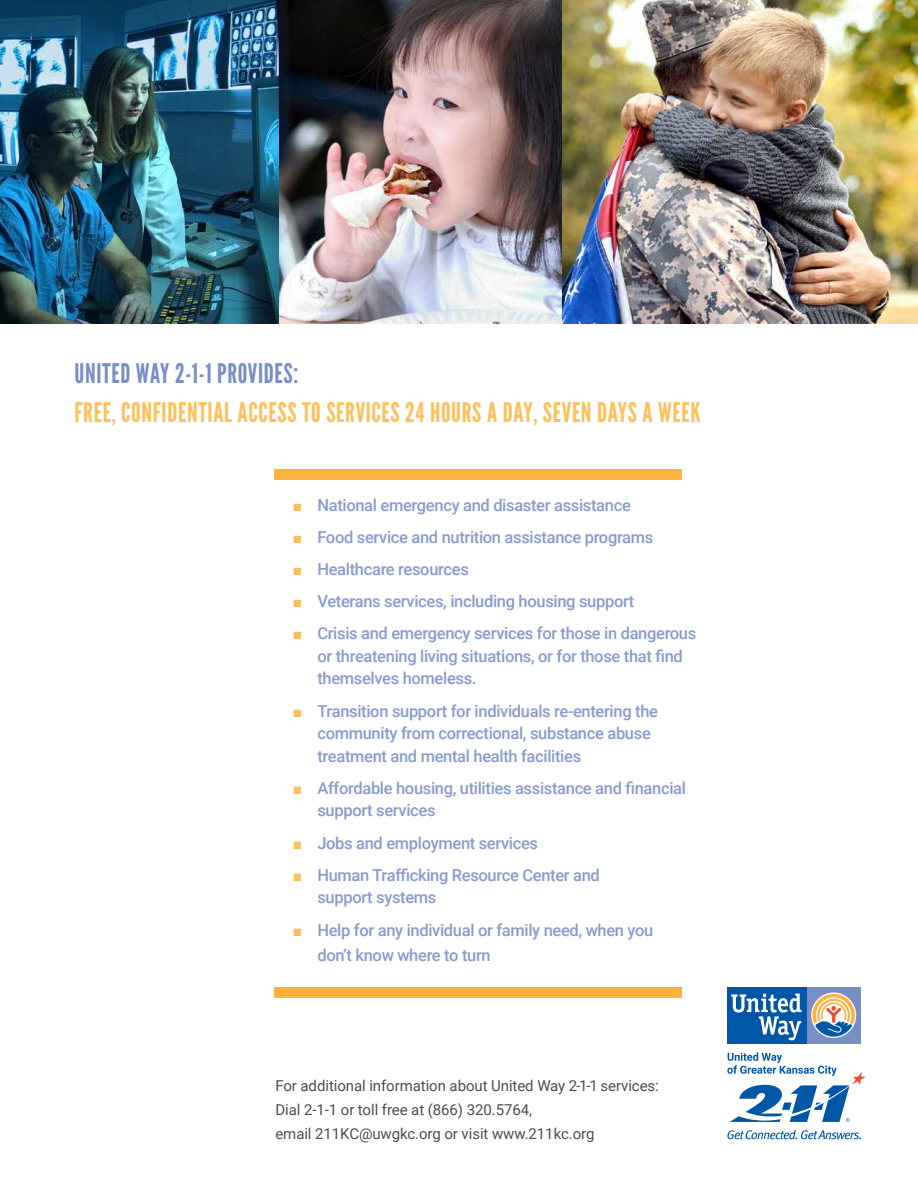
<style>
.page{position:relative;width:918px;height:1188px;background:#fff}
.page>*{position:absolute;margin:0;border:0;box-sizing:border-box;transform-origin:0 0}
.t1{font:27px "League Gothic";letter-spacing:.025em;color:#fdc05b}
.t2{font:27px "League Gothic";letter-spacing:.025em;color:#788ec7}
.t3{font:500 16.5px/22.5px "Roboto";letter-spacing:-.02em;color:#899bcf}
.t4{font:15px/24px "Roboto";letter-spacing:-.005em;color:#4d4d4f}
.s1{color:#fdbc5d}
</style>
<div class="page">
<div style="left:274px;top:469px;width:407px;height:11px;background:#fcb23d"></div>
<div style="left:274px;top:987px;width:407px;height:11px;background:#fcb23d"></div>
<img style="left:562px;top:0;width:356px;height:324px">
<img style="left:0;top:0;width:562px;height:324px">
<svg style="left:727px;top:1130px;width:134px;height:9px"></svg>
<div style="left:806px;top:987px;width:55px;height:57px;background:#788ec7"></div>
<svg style="left:812px;top:994px;width:43px;height:43px;background:#b6afa8"></svg>
<div style="left:727px;top:987px;width:79px;height:57px;background:#0056a7"></div>
<svg style="left:731px;top:994px;width:71px;height:46px"></svg>
<svg style="left:727px;top:1053px;width:139px;height:69px"></svg>
<h1 class="t2" style="left:75px;top:357px;width:225px">UNITED WAY 2-1-1 PROVIDES:</h1>
<h1 class="t1" style="left:75px;top:396px;width:628px">FREE, CONFIDENTIAL ACCESS TO SERVICES 24 HOURS A DAY, SEVEN DAYS A WEEK</h1>
<p class="t3" style="left:293px;top:493px;width:339px"><span class="s1">■</span> National emergency and disaster assistance</p>
<p class="t3" style="left:293px;top:525px;width:362px"><span class="s1">■</span> Food service and nutrition assistance programs</p>
<p class="t3" style="left:293px;top:557px;width:177px"><span class="s1">■</span> Healthcare resources</p>
<p class="t3" style="left:293px;top:589px;width:343px"><span class="s1">■</span> Veterans services, including housing support</p>
<p class="t3" style="left:317px;top:622px;width:380px;text-indent:-24px"><span class="s1">■</span> Crisis and emergency services for those in dangerous or threatening living situations, or for those that find themselves homeless.</p>
<p class="t3" style="left:317px;top:699px;width:342px;text-indent:-24px"><span class="s1">■</span> Transition support for individuals re-entering the community from correctional, substance abuse treatment and mental health facilities</p>
<p class="t3" style="left:317px;top:776px;width:370px;text-indent:-24px"><span class="s1">■</span> Affordable housing, utilities assistance and financial support services</p>
<p class="t3" style="left:293px;top:831px;width:246px"><span class="s1">■</span> Jobs and employment services</p>
<p class="t3" style="left:317px;top:863px;width:284px;text-indent:-24px"><span class="s1">■</span> Human Trafficking Resource Center and support systems</p>
<p class="t3" style="left:317px;top:916px;width:338px;line-height:25.5px;text-indent:-24px"><span class="s1">■</span> Help for any individual or family need, when you don’t know where to turn</p>
<p class="t4" style="left:275px;top:1073px;width:385px">For additional information about United Way 2-1-1 services:<br>Dial 2-1-1 or toll free at (866) 320.5764,<br>email 211KC@uwgkc.org or visit www.211kc.org</p>
</div>
